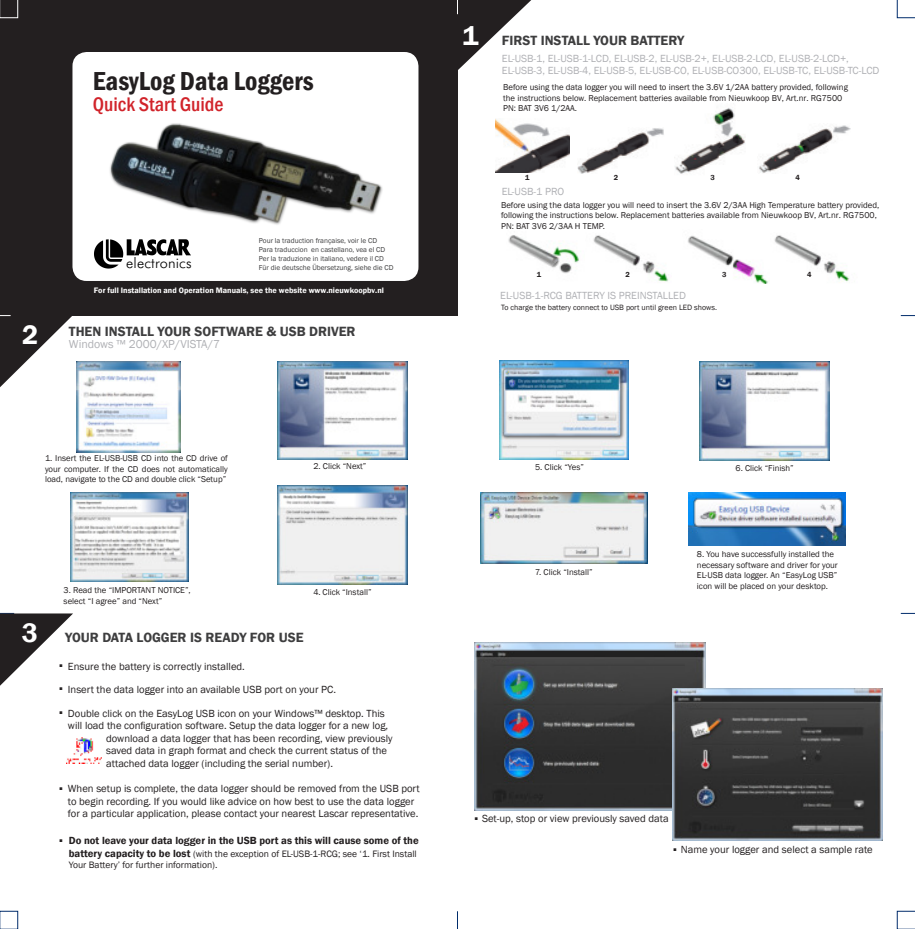
<style>
.page{position:relative;width:915px;height:929px;background:#fff}
.page>*{position:absolute;margin:0;border:0;box-sizing:border-box;transform-origin:0 0}
.t1{font:600 27.5px "Franklin Gothic";color:#fff}
.t2{font:600 condensed 26.75px "Franklin Gothic";color:#231f20}
.t3{font:500 condensed 20.12px "Franklin Gothic";color:#d1232a}
.t4{font:600 17.12px/22.8px "Franklin Gothic";color:#231f20}
.t5{font:300 14.5px "Futura BT";letter-spacing:.01em;color:#000}
.t6{font:600 13.75px "Franklin Gothic";color:#3e3e3f}
.t7{font:11.88px "Franklin Gothic";color:#b0b1b5}
.t8{font:10.62px/12.5px "Franklin Gothic";color:#231f20}
.t9{font:10.62px/11.2px "Franklin Gothic";color:#b0b1b5}
.t10{font:600 10.62px "Franklin Gothic";color:#231f20}
.t11{font:9.62px/11.2px "Franklin Gothic";color:#231f20}
.t12{font:8.75px/10.5px "Franklin Gothic";color:#231f20}
.t13{font:600 8.12px "Franklin Gothic";color:#fff}
.t14{font:7.88px "Franklin Gothic";color:#231f20}
.t15{font:600 7.5px "Franklin Gothic";color:#231f20}
.t16{font:7.25px/8.8px "Franklin Gothic";color:#3e3e3f}
.s1{font-family:"Franklin Gothic Demi";font-weight:400}
.s2{font-weight:600;font-size:10.62px}
.s3{font-style:inherit}
</style>
<div class="page">
<img style="left:674px;top:108px;width:71px;height:66px">
<div style="left:0;top:0;width:457px;height:315px;background:#231f20"></div>
<div style="left:72px;top:52px;width:346px;height:229px;background:#fff;border-radius:14px"></div>
<img style="left:66px;top:737px;width:35px;height:26px">
<img style="left:766px;top:235px;width:84px;height:49px">
<img style="left:508px;top:235px;width:72px;height:39px">
<img style="left:593px;top:235px;width:76px;height:47px">
<img style="left:688px;top:235px;width:81px;height:48px">
<svg style="left:896px;top:0;width:18px;height:18px"></svg>
<svg style="left:0;top:0;width:18px;height:18px"></svg>
<div style="left:0;top:911px;width:18px;height:17px;border:1px solid #002c6b"></div>
<svg style="left:896px;top:911px;width:18px;height:17px"></svg>
<svg style="left:900px;top:613px;width:14px;height:1px"></svg>
<svg style="left:900px;top:315px;width:14px;height:1px"></svg>
<svg style="left:457px;top:911px;width:1px;height:17px"></svg>
<svg style="left:0;top:315px;width:73px;height:72px"></svg>
<svg style="left:0;top:613px;width:73px;height:72px"></svg>
<img style="left:76px;top:361px;width:105px;height:91px">
<img style="left:277px;top:361px;width:130px;height:98px">
<img style="left:70px;top:492px;width:118px;height:89px">
<img style="left:277px;top:485px;width:130px;height:99px">
<img style="left:499px;top:360px;width:129px;height:99px">
<img style="left:699px;top:361px;width:130px;height:99px">
<img style="left:480px;top:493px;width:167px;height:70px">
<img style="left:688px;top:493px;width:157px;height:53px">
<img style="left:474px;top:642px;width:231px;height:168px">
<img style="left:672px;top:688px;width:209px;height:152px">
<svg style="left:94px;top:239px;width:97px;height:29px"></svg>
<svg style="left:457px;top:0;width:74px;height:72px"></svg>
<img style="left:759px;top:125px;width:90px;height:48px">
<img style="left:577px;top:128px;width:87px;height:45px">
<img style="left:110px;top:123px;width:273px;height:102px">
<img style="left:495px;top:119px;width:74px;height:53px">
<h2 class="t2" style="left:93px;top:70px;width:222px">EasyLog Data Loggers</h2>
<h3 class="t3" style="left:93px;top:96px;width:132px">Quick Start Guide</h3>
<p class="t16" style="left:259px;top:237px;width:128px">Pour la traduction française, voir le CD<br>Para traduccion en castellano, vea el CD<br>Per la traduzione in italiano, vedere il CD</p>
<h3 class="t5" style="left:126px;top:257px;width:67px">electronics</h3>
<p class="t16" style="left:259px;top:263px;width:136px">Für die deutsche Übersetzung, siehe die CD</p>
<h1 class="t1" style="left:22px;top:323px;width:18px">2</h1>
<p class="t13" style="left:94px;top:287px;width:291px">For full Installation and Operation Manuals, see the <span class="s1">website www.nieuwkoopbv.nl</span></p>
<h3 class="t6" style="left:69px;top:325px;width:288px">THEN INSTALL YOUR SOFTWARE &amp; USB DRIVER</h3>
<h3 class="t7" style="left:69px;top:339px;width:152px">Windows ™ 2000/XP/VISTA/7</h3>
<p class="t12" style="left:45px;top:453px;width:184px;text-align:justify">1. Insert the EL-USB-USB CD into the CD drive of your computer. If the CD does not automatically load, navigate to the CD and double click “Setup”</p>
<p class="t12" style="left:313px;top:461px;width:54px">2. Click “Next”</p>
<h1 class="t1" style="left:22px;top:621px;width:18px">3</h1>
<p class="t12" style="left:64px;top:585px;width:129px">3. Read the “IMPORTANT NOTICE”, select “I agree” and “Next”</p>
<p class="t12" style="left:313px;top:587px;width:60px">4. Click “Install”</p>
<h3 class="t6" style="left:65px;top:631px;width:239px">YOUR DATA LOGGER IS READY FOR USE</h3>
<p class="t8" style="left:68px;top:660px;width:178px">Ensure the battery is correctly installed.</p>
<h3 class="t4" style="left:59px;top:651px;width:6px">. .</h3>
<p class="t8" style="left:68px;top:683px;width:269px">Insert the data logger into an available USB port on your PC.</p>
<p class="t8" style="left:68px;top:707px;width:318px">Double click on the EasyLog USB icon on your Windows™ desktop. This</p>
<p class="t8" style="left:68px;top:719px;width:321px">will load the configuration software. Setup the data logger for a new log,</p>
<p class="t8" style="left:106px;top:732px;width:288px">download a data logger that has been recording, view previously</p>
<p class="t8" style="left:106px;top:744px;width:282px">saved data in graph format and check the current status of the</p>
<p class="t8" style="left:106px;top:757px;width:228px">attached data logger (including the serial number).</p>
<h3 class="t4" style="left:59px;top:697px;width:6px">.</h3>
<p class="t8" style="left:68px;top:783px;width:353px">When setup is complete, the data logger should be removed from the USB port to begin recording. If you would like advice on how best to use the data logger for a particular application, please contact your nearest Lascar representative.</p>
<p class="t10" style="left:69px;top:836px;width:351px">Do not leave your data logger in the USB port as this will cause some of the</p>
<p class="t11" style="left:69px;top:848px;width:349px"><span class="s2">battery capacity to be lost</span> (with the exception of EL-USB-1-RCG; see ‘1. First Install<br>Your Battery’ for further information).</p>
<h3 class="t4" style="left:59px;top:773px;width:6px">.</h3>
<h3 class="t4" style="left:59px;top:825px;width:6px">.</h3>
<h1 class="t1" style="left:462px;top:24px;width:18px">1</h1>
<h3 class="t6" style="left:501px;top:35px;width:184px">FIRST INSTALL YOUR BATTERY</h3>
<p class="t12" style="left:503px;top:82px;width:346px">Before using the data logger you will need to insert the 3.6V 1/2AA battery provided, following the instructions below. Replacement batteries available from <span class="s3">Nieuwkoop BV</span>, <span class="s3">Art.nr. RG7500<br></span>PN: BAT 3V6 1/2AA.</p>
<p class="t9" style="left:501px;top:54px;width:379px">EL-USB-1, EL-USB-1-LCD, EL-USB-2, EL-USB-2+, EL-USB-2-LCD, EL-USB-2-LCD+,<br>EL-USB-3, EL-USB-4, EL-USB-5, EL-USB-CO, EL-USB-CO300, EL-USB-TC, EL-USB-TC-LCD</p>
<p class="t15" style="left:525px;top:175px;width:6px">1</p>
<p class="t15" style="left:613px;top:175px;width:6px">2</p>
<p class="t15" style="left:710px;top:175px;width:6px">3</p>
<p class="t15" style="left:795px;top:175px;width:6px">4</p>
<p class="t9" style="left:501px;top:186px;width:64px">EL-USB-1 PRO</p>
<p class="t12" style="left:501px;top:200px;width:379px">Before using the data logger you will need to insert the 3.6V 2/3AA High Temperature battery provided, following the instructions below. Replacement batteries available from <span class="s3">Nieuwkoop BV, Art.nr. RG7500</span>,<br>PN: BAT 3V6 2/3AA H TEMP.</p>
<p class="t15" style="left:536px;top:271px;width:6px">1</p>
<p class="t15" style="left:625px;top:271px;width:6px">2</p>
<p class="t15" style="left:722px;top:271px;width:6px">3</p>
<p class="t15" style="left:807px;top:271px;width:6px">4</p>
<p class="t9" style="left:500px;top:290px;width:187px">EL-USB-1-RCG BATTERY IS PREINSTALLED</p>
<p class="t14" style="left:501px;top:304px;width:217px">To charge the battery connect to USB port until green LED shows.</p>
<p class="t12" style="left:535px;top:462px;width:50px">5. Click “Yes”</p>
<p class="t12" style="left:735px;top:463px;width:60px">6. Click “Finish”</p>
<p class="t12" style="left:535px;top:567px;width:59px">7. Click “Install”</p>
<p class="t12" style="left:696px;top:549px;width:142px">8. You have successfully installed the necessary software and driver for your EL-USB data logger. An “EasyLog USB” icon will be placed on your desktop.</p>
<p class="t8" style="left:482px;top:813px;width:188px">Set-up, stop or view previously saved data</p>
<h3 class="t4" style="left:474px;top:803px;width:6px">.</h3>
<p class="t8" style="left:672px;top:843px;width:201px"><sup>.</sup> Name your logger and select a sample rate</p>
</div>
